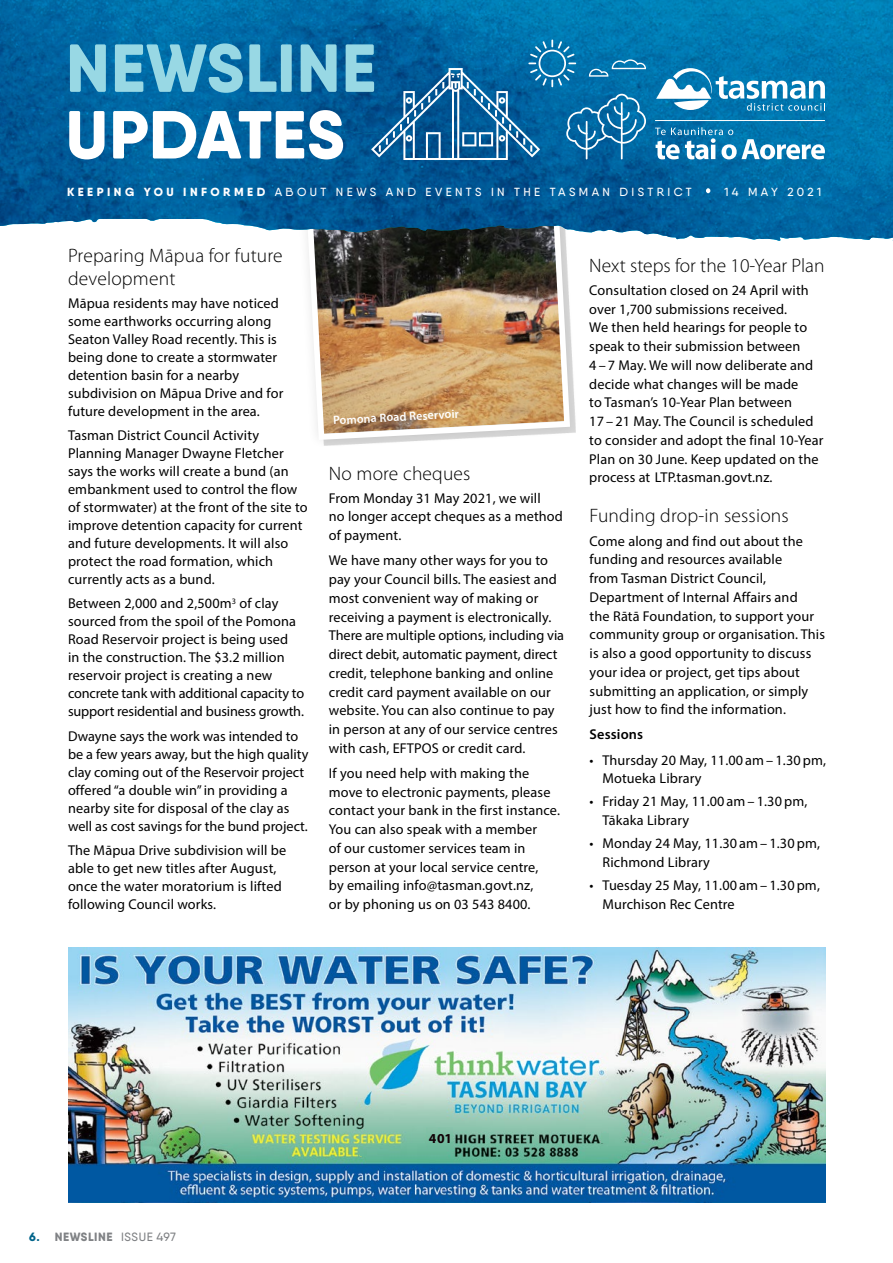
<style>
.page{position:relative;width:893px;height:1263px;background:#fff}
.page>*{position:absolute;margin:0;border:0;box-sizing:border-box;transform-origin:0 0}
.t1{font:300 19.5px/23.4px "Myriad Pro";letter-spacing:.01em;color:#000}
.t2{font:14.25px/18.8px "Myriad Pro";letter-spacing:.01em;color:#000}
.t3{font:600 14.25px "Myriad Pro";letter-spacing:.01em;color:#000}
.t4{font:700 13.65px "Myriad Pro";color:#110005}
.t5{font:600 12px "Myriad Pro";color:#fff}
.t6{font:800 12px "Qanelas Soft DEMO";letter-spacing:.045em;color:#808285}
.t7{font:500 11.7px "Qanelas Soft DEMO";letter-spacing:.285em;color:#fff}
.s1{font-weight:800}
.s2{color:#00648a}
.s3{font-weight:500}
</style>
<div class="page">
<img style="left:307px;top:241px;width:266px;height:202px">
<img style="left:68px;top:947px;width:757px;height:255px">
<img style="left:426px;top:1127px;width:26px;height:22px">
<svg style="left:601px;top:1133px;width:7px;height:10px"></svg>
<svg style="left:360px;top:1147px;width:6px;height:9px"></svg>
<img style="left:0;top:0;width:893px;height:102px">
<svg style="left:0;top:101px;width:841px;height:140px;background:#2371a1"></svg>
<img style="left:0;top:102px;width:504px;height:130px">
<svg style="left:832px;top:102px;width:61px;height:38px;background:#0078b1"></svg>
<img style="left:832px;top:140px;width:61px;height:101px">
<svg style="left:706px;top:188px;width:4px;height:5px"></svg>
<svg style="left:656px;top:68px;width:169px;height:43px"></svg>
<hr style="left:655px;top:120px;width:170px;height:1px;background:#fff">
<svg style="left:655px;top:127px;width:170px;height:32px"></svg>
<svg style="left:69px;top:40px;width:577px;height:120px;background:#3c89b6"></svg>
<p class="t7" style="left:67px;top:186px;width:626px"><span class="s1">KEEPING YOU INFORMED</span> ABOUT NEWS AND EVENTS IN THE TASMAN DISTRICT</p>
<p class="t7" style="left:724px;top:186px;width:98px">14 MAY 2021</p>
<h1 class="t1" style="left:68px;top:244px;width:216px">Preparing Māpua for future development</h1>
<p class="t2" style="left:68px;top:294px;width:217px;line-height:18px">Māpua residents may have noticed some earthworks occurring along<br>Seaton Valley Road recently. This is being done to create a stormwater detention basin for a nearby subdivision on Māpua Drive and for future development in the area.</p>
<p class="t2" style="left:68px;top:426px;width:241px;line-height:18px">Tasman District Council Activity Planning Manager Dwayne Fletcher says the works will create a bund (an embankment used to control the flow of stormwater) at the front of the site to improve detention capacity for current and future developments. It will also protect the road formation, which currently acts as a bund.</p>
<p class="t2" style="left:68px;top:594px;width:238px;line-height:18px">Between 2,000 and 2,500m<sup>3</sup> of clay sourced from the spoil of the Pomona Road Reservoir project is being used<br>in the construction. The $3.2 million reservoir project is creating a new concrete tank with additional capacity to support residential and business growth.</p>
<p class="t2" style="left:68px;top:727px;width:242px;line-height:18px">Dwayne says the work was intended to be a few years away, but the high quality clay coming out of the Reservoir project offered “a double win” in providing a nearby site for disposal of the clay as well as cost savings for the bund project.</p>
<p class="t2" style="left:68px;top:841px;width:220px;line-height:18px">The Māpua Drive subdivision will be able to get new titles after August, once the water moratorium is lifted following Council works.</p>
<h1 class="t1" style="left:589px;top:253px;width:237px">Next steps for the 10-Year Plan</h1>
<p class="t2" style="left:589px;top:280px;width:236px">Consultation closed on 24 April with over 1,700 submissions received.<br>We then held hearings for people to speak to their submission between<br>4 – 7 May. We will now deliberate and decide what changes will be made<br>to Tasman’s 10-Year Plan between<br>17 – 21 May. The Council is scheduled to consider and adopt the final 10-Year Plan on 30 June. Keep updated on the</p>
<p class="t5" style="left:333px;top:413px;width:127px;rotate:-3deg">Pomona Road Reservoir</p>
<h1 class="t1" style="left:329px;top:461px;width:143px">No more cheques</h1>
<p class="t2" style="left:589px;top:468px;width:185px">process at LTP.tasman.govt.nz.</p>
<p class="t2" style="left:329px;top:488px;width:236px">From Monday 31 May 2021, we will<br>no longer accept cheques as a method of payment.</p>
<p class="t2" style="left:329px;top:551px;width:237px">We have many other ways for you to pay your Council bills. The easiest and most convenient way of making or receiving a payment is electronically.<br>There are multiple options, including via direct debit, automatic payment, direct credit, telephone banking and online credit card payment available on our website. You can also continue to pay in person at any of our service centres with cash, EFTPOS or credit card.</p>
<p class="t2" style="left:329px;top:763px;width:233px">If you need help with making the move to electronic payments, please contact your bank in the first instance.<br>You can also speak with a member<br>of our customer services team in person at your local service centre,<br>by emailing info@tasman.govt.nz,<br>or by phoning us on 03 543 8400.</p>
<h1 class="t1" style="left:590px;top:504px;width:201px">Funding drop-in sessions</h1>
<p class="t2" style="left:590px;top:531px;width:237px">Come along and find out about the funding and resources available<br>from Tasman District Council, Department of Internal Affairs and<br>the Rātā Foundation, to support your community group or organisation. This is also a good opportunity to discuss your idea or project, get tips about submitting an application, or simply just how to find the information.</p>
<p class="t3" style="left:590px;top:725px;width:55px">Sessions</p>
<p class="t2" style="left:602px;top:750px;width:225px;text-indent:-13px">• Thursday 20 May, 11.00 am – 1.30 pm,<br>Motueka Library</p>
<p class="t2" style="left:602px;top:792px;width:206px;text-indent:-13px">• Friday 21 May, 11.00 am – 1.30 pm,<br>Tākaka Library</p>
<p class="t2" style="left:602px;top:834px;width:219px;text-indent:-13px">• Monday 24 May, 11.30 am – 1.30 pm,<br>Richmond Library</p>
<p class="t2" style="left:602px;top:875px;width:219px;text-indent:-13px">• Tuesday 25 May, 11.00 am – 1.30 pm,<br>Murchison Rec Centre</p>
<p class="t6" style="left:29px;top:1231px;width:148px"><span class="s2">6.</span> NEWSLINE <span class="s3">ISSUE 497</span></p>
<p class="t4" style="left:429px;top:1129px;width:25px">401</p>
</div>
